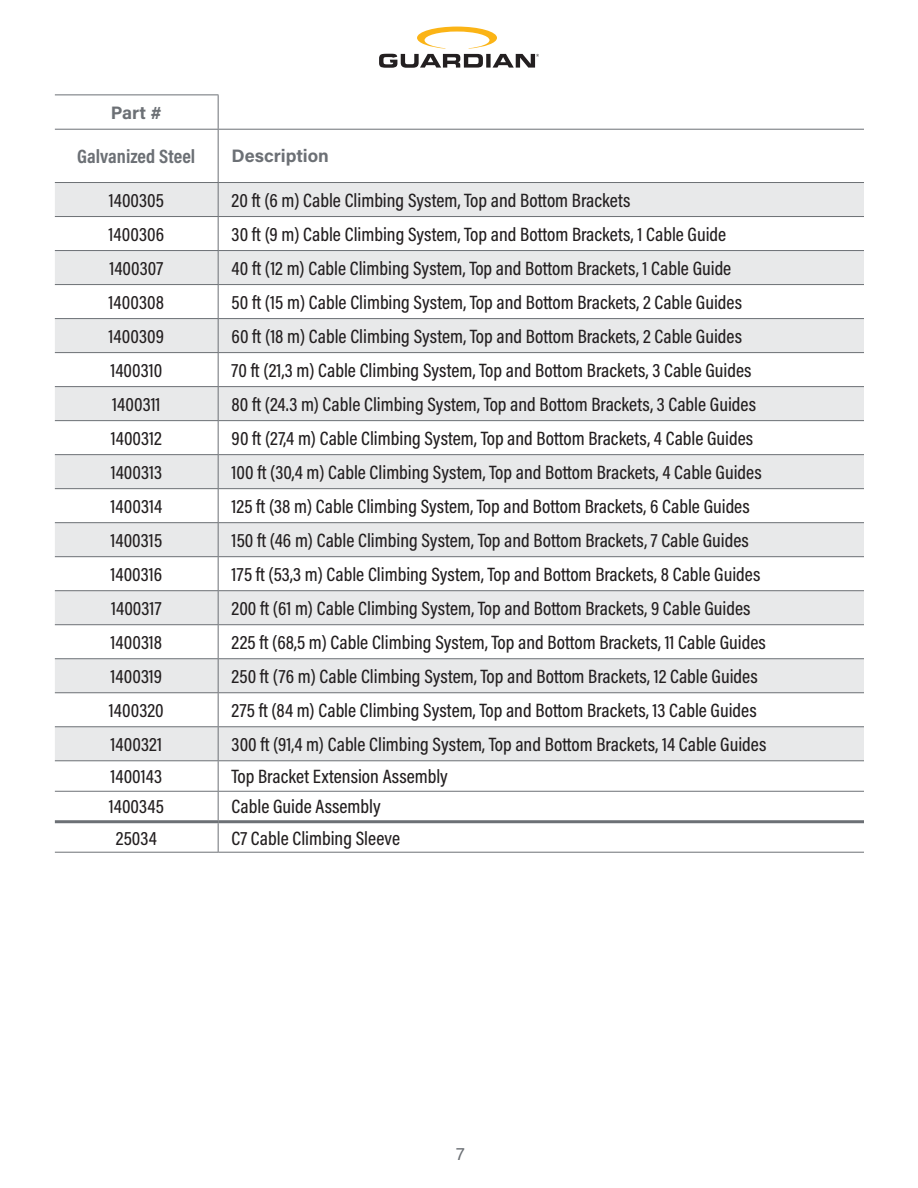
<style>
.page{position:relative;width:918px;height:1188px;background:#fff}
.page>*{position:absolute;margin:0;border:0;box-sizing:border-box;transform-origin:0 0}
.t1{font:500 19.5px "Acumin Pro Cond";color:#231f20}
.t2{font:700 19.5px "Acumin Pro Cond";color:#6c7075}
.t3{font:700 18px "Acumin Pro";color:#6c7075}
.t4{font:18px "Acumin Pro";color:#6c7075}
</style>
<div class="page">
<svg style="left:379px;top:27px;width:160px;height:41px"></svg>
<svg style="left:55px;top:183px;width:163px;height:577px;fill:#e8e9ea"></svg>
<svg style="left:219px;top:183px;width:645px;height:577px;fill:#e8e9ea"></svg>
<hr style="left:55px;top:129px;width:163px;height:1px;background:#6c7075">
<hr style="left:55px;top:182px;width:163px;height:1px;background:#6c7075">
<hr style="left:55px;top:216px;width:163px;height:1px;background:#6c7075">
<hr style="left:55px;top:250px;width:163px;height:1px;background:#6c7075">
<hr style="left:55px;top:284px;width:163px;height:1px;background:#6c7075">
<hr style="left:55px;top:318px;width:163px;height:1px;background:#6c7075">
<hr style="left:55px;top:352px;width:163px;height:1px;background:#6c7075">
<hr style="left:55px;top:386px;width:163px;height:1px;background:#6c7075">
<hr style="left:55px;top:420px;width:163px;height:1px;background:#6c7075">
<hr style="left:55px;top:454px;width:163px;height:1px;background:#6c7075">
<hr style="left:55px;top:488px;width:163px;height:1px;background:#6c7075">
<hr style="left:55px;top:522px;width:163px;height:1px;background:#6c7075">
<hr style="left:55px;top:556px;width:163px;height:1px;background:#6c7075">
<hr style="left:55px;top:590px;width:163px;height:1px;background:#6c7075">
<hr style="left:55px;top:624px;width:163px;height:1px;background:#6c7075">
<hr style="left:55px;top:658px;width:163px;height:1px;background:#6c7075">
<hr style="left:55px;top:692px;width:163px;height:1px;background:#6c7075">
<hr style="left:55px;top:726px;width:163px;height:1px;background:#6c7075">
<hr style="left:55px;top:760px;width:163px;height:1px;background:#6c7075">
<hr style="left:55px;top:791px;width:163px;height:1px;background:#6c7075">
<hr style="left:55px;top:852px;width:163px;height:1px;background:#6c7075">
<hr style="left:55px;top:94px;width:164px;height:1px;background:#6c7075">
<hr style="left:218px;top:95px;width:1px;height:34px;background:#6c7075">
<hr style="left:218px;top:129px;width:646px;height:1px;background:#6c7075">
<hr style="left:218px;top:130px;width:1px;height:52px;background:#6c7075">
<hr style="left:218px;top:182px;width:646px;height:1px;background:#6c7075">
<hr style="left:218px;top:183px;width:1px;height:33px;background:#6c7075">
<hr style="left:218px;top:216px;width:646px;height:1px;background:#6c7075">
<hr style="left:218px;top:217px;width:1px;height:33px;background:#6c7075">
<hr style="left:218px;top:250px;width:646px;height:1px;background:#6c7075">
<hr style="left:218px;top:251px;width:1px;height:33px;background:#6c7075">
<hr style="left:218px;top:284px;width:646px;height:1px;background:#6c7075">
<hr style="left:218px;top:285px;width:1px;height:33px;background:#6c7075">
<hr style="left:218px;top:318px;width:646px;height:1px;background:#6c7075">
<hr style="left:218px;top:319px;width:1px;height:33px;background:#6c7075">
<hr style="left:218px;top:352px;width:646px;height:1px;background:#6c7075">
<hr style="left:218px;top:353px;width:1px;height:33px;background:#6c7075">
<hr style="left:218px;top:386px;width:646px;height:1px;background:#6c7075">
<hr style="left:218px;top:387px;width:1px;height:33px;background:#6c7075">
<hr style="left:218px;top:420px;width:646px;height:1px;background:#6c7075">
<hr style="left:218px;top:421px;width:1px;height:33px;background:#6c7075">
<hr style="left:218px;top:454px;width:646px;height:1px;background:#6c7075">
<hr style="left:218px;top:455px;width:1px;height:33px;background:#6c7075">
<hr style="left:218px;top:488px;width:646px;height:1px;background:#6c7075">
<hr style="left:218px;top:489px;width:1px;height:33px;background:#6c7075">
<hr style="left:218px;top:522px;width:646px;height:1px;background:#6c7075">
<hr style="left:218px;top:523px;width:1px;height:33px;background:#6c7075">
<hr style="left:218px;top:556px;width:646px;height:1px;background:#6c7075">
<hr style="left:218px;top:557px;width:1px;height:33px;background:#6c7075">
<hr style="left:218px;top:590px;width:646px;height:1px;background:#6c7075">
<hr style="left:218px;top:591px;width:1px;height:33px;background:#6c7075">
<hr style="left:218px;top:624px;width:646px;height:1px;background:#6c7075">
<hr style="left:218px;top:625px;width:1px;height:33px;background:#6c7075">
<hr style="left:218px;top:658px;width:646px;height:1px;background:#6c7075">
<hr style="left:218px;top:659px;width:1px;height:33px;background:#6c7075">
<hr style="left:218px;top:692px;width:646px;height:1px;background:#6c7075">
<hr style="left:218px;top:693px;width:1px;height:33px;background:#6c7075">
<hr style="left:218px;top:726px;width:646px;height:1px;background:#6c7075">
<hr style="left:218px;top:727px;width:1px;height:33px;background:#6c7075">
<hr style="left:218px;top:760px;width:646px;height:1px;background:#6c7075">
<hr style="left:218px;top:761px;width:1px;height:30px;background:#6c7075">
<hr style="left:218px;top:791px;width:646px;height:1px;background:#6c7075">
<svg style="left:218px;top:792px;width:1px;height:60px"></svg>
<hr style="left:218px;top:852px;width:646px;height:1px;background:#6c7075">
<hr style="left:55px;top:820px;width:163px;height:3px;background:#6c7075">
<hr style="left:218px;top:820px;width:646px;height:3px;background:#6c7075">
<p class="t3" style="left:111px;top:100px;width:53px">Part #</p>
<p class="t2" style="left:77px;top:143px;width:120px">Galvanized Steel</p>
<p class="t3" style="left:232px;top:144px;width:99px">Description</p>
<p class="t1" style="left:109px;top:187px;width:57px">1400305</p>
<p class="t1" style="left:232px;top:187px;width:400px">20 ft (6 m) Cable Climbing System, Top and Bottom Brackets</p>
<p class="t1" style="left:109px;top:221px;width:57px">1400306</p>
<p class="t1" style="left:232px;top:221px;width:496px">30 ft (9 m) Cable Climbing System, Top and Bottom Brackets, 1 Cable Guide</p>
<p class="t1" style="left:109px;top:255px;width:55px">1400307</p>
<p class="t1" style="left:232px;top:255px;width:501px">40 ft (12 m) Cable Climbing System, Top and Bottom Brackets, 1 Cable Guide</p>
<p class="t1" style="left:109px;top:289px;width:57px">1400308</p>
<p class="t1" style="left:232px;top:289px;width:512px">50 ft (15 m) Cable Climbing System, Top and Bottom Brackets, 2 Cable Guides</p>
<p class="t1" style="left:109px;top:323px;width:57px">1400309</p>
<p class="t1" style="left:232px;top:323px;width:512px">60 ft (18 m) Cable Climbing System, Top and Bottom Brackets, 2 Cable Guides</p>
<p class="t1" style="left:110px;top:357px;width:53px">1400310</p>
<p class="t1" style="left:232px;top:357px;width:521px">70 ft (21,3 m) Cable Climbing System, Top and Bottom Brackets, 3 Cable Guides</p>
<p class="t1" style="left:112px;top:391px;width:50px">1400311</p>
<p class="t1" style="left:232px;top:391px;width:526px">80 ft (24.3 m) Cable Climbing System, Top and Bottom Brackets, 3 Cable Guides</p>
<p class="t1" style="left:111px;top:425px;width:53px">1400312</p>
<p class="t1" style="left:232px;top:425px;width:523px">90 ft (27,4 m) Cable Climbing System, Top and Bottom Brackets, 4 Cable Guides</p>
<p class="t1" style="left:111px;top:459px;width:53px">1400313</p>
<p class="t1" style="left:232px;top:459px;width:532px">100 ft (30,4 m) Cable Climbing System, Top and Bottom Brackets, 4 Cable Guides</p>
<p class="t1" style="left:111px;top:493px;width:53px">1400314</p>
<p class="t1" style="left:232px;top:493px;width:520px">125 ft (38 m) Cable Climbing System, Top and Bottom Brackets, 6 Cable Guides</p>
<p class="t1" style="left:110px;top:527px;width:53px">1400315</p>
<p class="t1" style="left:232px;top:527px;width:519px">150 ft (46 m) Cable Climbing System, Top and Bottom Brackets, 7 Cable Guides</p>
<p class="t1" style="left:110px;top:562px;width:53px">1400316</p>
<p class="t1" style="left:232px;top:562px;width:530px">175 ft (53,3 m) Cable Climbing System, Top and Bottom Brackets, 8 Cable Guides</p>
<p class="t1" style="left:111px;top:596px;width:52px">1400317</p>
<p class="t1" style="left:232px;top:596px;width:520px">200 ft (61 m) Cable Climbing System, Top and Bottom Brackets, 9 Cable Guides</p>
<p class="t1" style="left:111px;top:630px;width:53px">1400318</p>
<p class="t1" style="left:232px;top:630px;width:536px">225 ft (68,5 m) Cable Climbing System, Top and Bottom Brackets, 11 Cable Guides</p>
<p class="t1" style="left:110px;top:664px;width:53px">1400319</p>
<p class="t1" style="left:232px;top:664px;width:528px">250 ft (76 m) Cable Climbing System, Top and Bottom Brackets, 12 Cable Guides</p>
<p class="t1" style="left:109px;top:698px;width:56px">1400320</p>
<p class="t1" style="left:232px;top:698px;width:527px">275 ft (84 m) Cable Climbing System, Top and Bottom Brackets, 13 Cable Guides</p>
<p class="t1" style="left:111px;top:732px;width:53px">1400321</p>
<p class="t1" style="left:232px;top:732px;width:536px">300 ft (91,4 m) Cable Climbing System, Top and Bottom Brackets, 14 Cable Guides</p>
<p class="t1" style="left:110px;top:764px;width:53px">1400143</p>
<p class="t1" style="left:232px;top:764px;width:218px">Top Bracket Extension Assembly</p>
<p class="t1" style="left:109px;top:794px;width:57px">1400345</p>
<p class="t1" style="left:232px;top:794px;width:150px">Cable Guide Assembly</p>
<p class="t1" style="left:116px;top:825px;width:42px">25034</p>
<p class="t1" style="left:232px;top:825px;width:170px">C7 Cable Climbing Sleeve</p>
<p class="t4" style="left:456px;top:1141px;width:10px">7</p>
</div>
